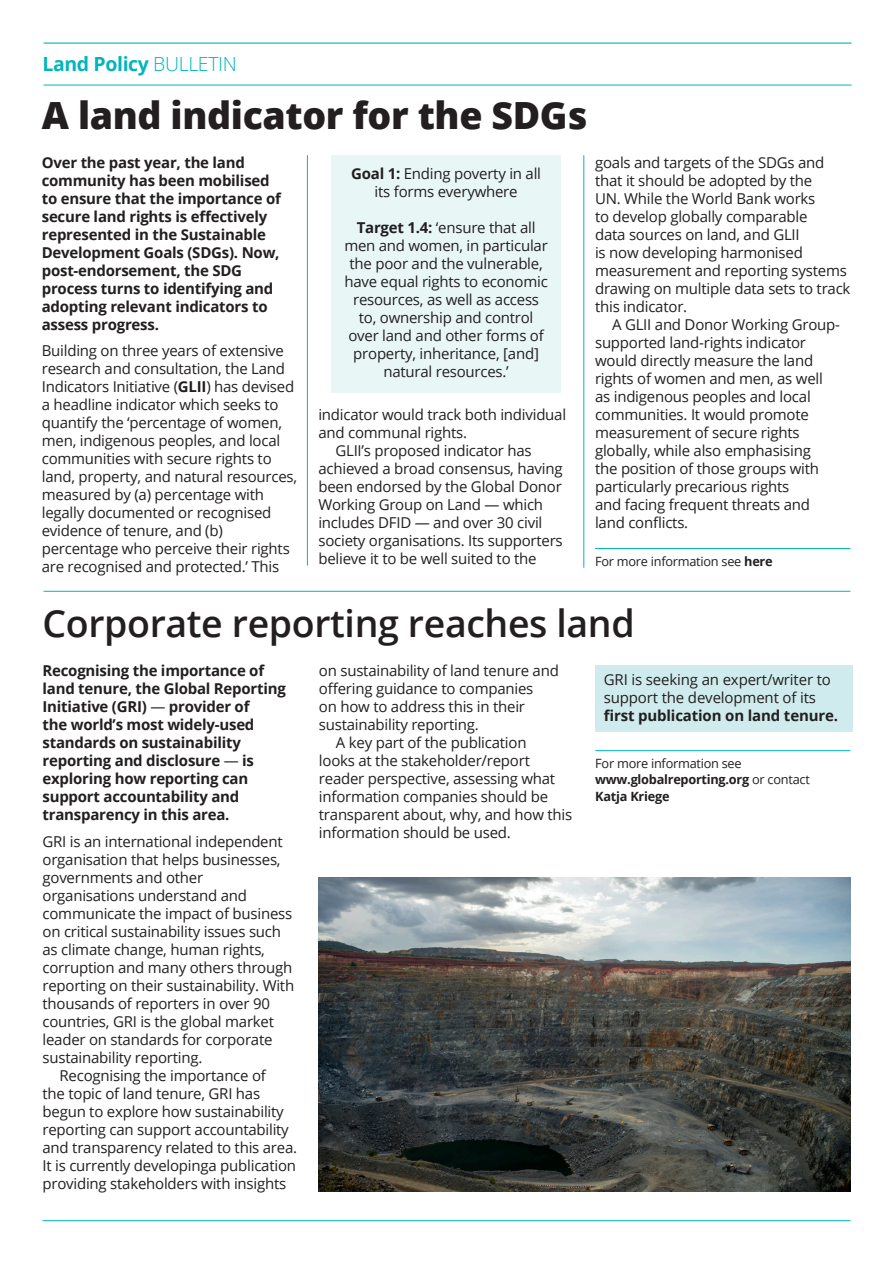
<style>
.page{position:relative;width:893px;height:1263px;background:#fff}
.page>*{position:absolute;margin:0;border:0;box-sizing:border-box;transform-origin:0 0}
.LEGEND_article_headi{font:600 37.5px "Open Sans";letter-spacing:-.01em;color:#231f20}
.LEGEND_article_headi-2{font:800 37.5px "Open Sans";letter-spacing:-.01em;color:#231f20}
.t1{font:700 19.5px "Open Sans";letter-spacing:-.02em;color:#00b6bc}
.LEGEND_body{font:15px/18px "Open Sans";letter-spacing:-.015em;color:#231f20}
.LEGEND_body_-_first{font:15px/18px "Open Sans";letter-spacing:-.015em;color:#231f20}
.LEGEND_body_first_pa{font:700 15px/18px "Open Sans";letter-spacing:-.015em;color:#231f20}
.LEGEND_article_headi-3{font:15px/18px "Open Sans";letter-spacing:-.01em;color:#231f20}
.LEGEND_more_info{font:700 12.75px/16.5px "Open Sans";letter-spacing:-.02em;color:#231f20}
.LEGEND_more_info-2{font:12.75px "Open Sans";letter-spacing:-.02em;color:#231f20}
.s1{font-weight:300}
.s2{font-weight:700}
.s3{font-weight:400}
</style>
<div class="page">
<hr style="left:43px;top:1220px;width:807px;height:1px;background:#00b6bc">
<div style="left:595px;top:665px;width:258px;height:66px;background:#cfebed"></div>
<hr style="left:44px;top:43px;width:807px;height:1px;background:#00b6bc">
<hr style="left:44px;top:85px;width:807px;height:1px;background:#00b6bc">
<hr style="left:595px;top:548px;width:255px;height:1px;background:#00b6bc">
<hr style="left:307px;top:155px;width:1px;height:411px;background:#00b6bc">
<hr style="left:584px;top:155px;width:1px;height:413px;background:#00b6bc">
<hr style="left:595px;top:750px;width:255px;height:1px;background:#00b6bc">
<img style="left:319px;top:878px;width:531px;height:313px">
<hr style="left:44px;top:591px;width:806px;height:1px;background:#00b6bc">
<div style="left:332px;top:155px;width:229px;height:238px;background:#e9f6f6"></div>
<h2 class="t1" style="left:43px;top:50px;width:196px">Land Policy <span class="s1">BULLETIN</span></h2>
<p class="LEGEND_article_headi-2" style="left:42px;top:86px;width:547px">A land indicator for the SDGs</p>
<p class="LEGEND_body_first_pa" style="left:42px;top:153px;width:241px">Over the past year, the land community has been mobilised to ensure that the importance of secure land rights is effectively represented in the Sustainable<br>Development Goals (SDGs). Now, post-endorsement, the SDG process turns to identifying and adopting relevant indicators to assess progress.</p>
<p class="LEGEND_body_-_first" style="left:42px;top:342px;width:257px">Building on three years of extensive research and consultation, the Land Indicators Initiative (<span class="s2">GLII</span>) has devised a headline indicator which seeks to quantify the ‘percentage of women, men, indigenous peoples, and local communities with secure rights to land, property, and natural resources, measured by (a) percentage with legally documented or recognised evidence of tenure, and (b) percentage who perceive their rights are recognised and protected.’ This</p>
<p class="LEGEND_body_-_first" style="left:351px;top:165px;width:191px;text-align:center"><span class="s2">Goal 1:</span> Ending poverty in all its forms everywhere</p>
<p class="LEGEND_body_-_first" style="left:344px;top:219px;width:205px;text-align:center"><span class="s2">Target 1.4:</span> ‘ensure that all men and women, in particular the poor and the vulnerable, have equal rights to economic resources, as well as access to, ownership and control over land and other forms of property, inheritance, [and] natural resources.’</p>
<p class="LEGEND_body_-_first" style="left:318px;top:405px;width:249px">indicator would track both individual and communal rights.</p>
<p class="LEGEND_body" style="left:318px;top:441px;width:246px;text-indent:17px">GLII’s proposed indicator has achieved a broad consensus, having been endorsed by the Global Donor Working Group on Land — which includes DFID — and over 30 civil society organisations. Its supporters believe it to be well suited to the</p>
<p class="LEGEND_body" style="left:595px;top:153px;width:257px">goals and targets of the SDGs and that it should be adopted by the<br>UN. While the World Bank works<br>to develop globally comparable<br>data sources on land, and GLII<br>is now developing harmonised measurement and reporting systems drawing on multiple data sets to track this indicator.</p>
<p class="LEGEND_body" style="left:595px;top:315px;width:246px;text-indent:17px">A GLII and Donor Working Group&shy;supported land-rights indicator would directly measure the land rights of women and men, as well as indigenous peoples and local communities. It would promote measurement of secure rights globally, while also emphasising<br>the position of those groups with particularly precarious rights<br>and facing frequent threats and land conflicts.</p>
<p class="LEGEND_more_info-2" style="left:595px;top:552px;width:179px">For more information see <span class="s2">here</span></p>
<p class="LEGEND_article_headi" style="left:43px;top:597px;width:594px">Corporate reporting reaches land</p>
<p class="LEGEND_body_first_pa" style="left:43px;top:661px;width:245px">Recognising the importance of land tenure, the Global Reporting<br>Initiative (GRI) <span class="s3">—</span> provider of<br>the world’s most widely-used standards on sustainability reporting and disclosure <span class="s3">—</span> is exploring how reporting can support accountability and transparency in this area.</p>
<p class="LEGEND_body_-_first" style="left:43px;top:832px;width:253px">GRI is an international independent organisation that helps businesses, governments and other organisations understand and communicate the impact of business on critical sustainability issues such as climate change, human rights, corruption and many others through reporting on their sustainability. With thousands of reporters in over 90 countries, GRI is the global market leader on standards for corporate sustainability reporting.</p>
<p class="LEGEND_body" style="left:43px;top:1066px;width:256px;text-indent:17px">Recognising the importance of<br>the topic of land tenure, GRI has begun to explore how sustainability reporting can support accountability and transparency related to this area.<br>It is currently developinga publication providing stakeholders with insights</p>
<p class="LEGEND_body" style="left:319px;top:661px;width:241px">on sustainability of land tenure and offering guidance to companies<br>on how to address this in their sustainability reporting.</p>
<p class="LEGEND_body" style="left:319px;top:733px;width:255px;text-indent:17px">A key part of the publication<br>looks at the stakeholder/report reader perspective, assessing what information companies should be transparent about, why, and how this information should be used.</p>
<p class="LEGEND_article_headi-3" style="left:604px;top:670px;width:236px">GRI is seeking an expert/writer to support the development of its <span class="s2">first publication on land tenure.</span></p>
<p class="LEGEND_more_info" style="left:595px;top:755px;width:216px"><span class="s3">For more information see </span>www.globalreporting.org <span class="s3">or contact<br></span>Katja Kriege</p>
</div>
